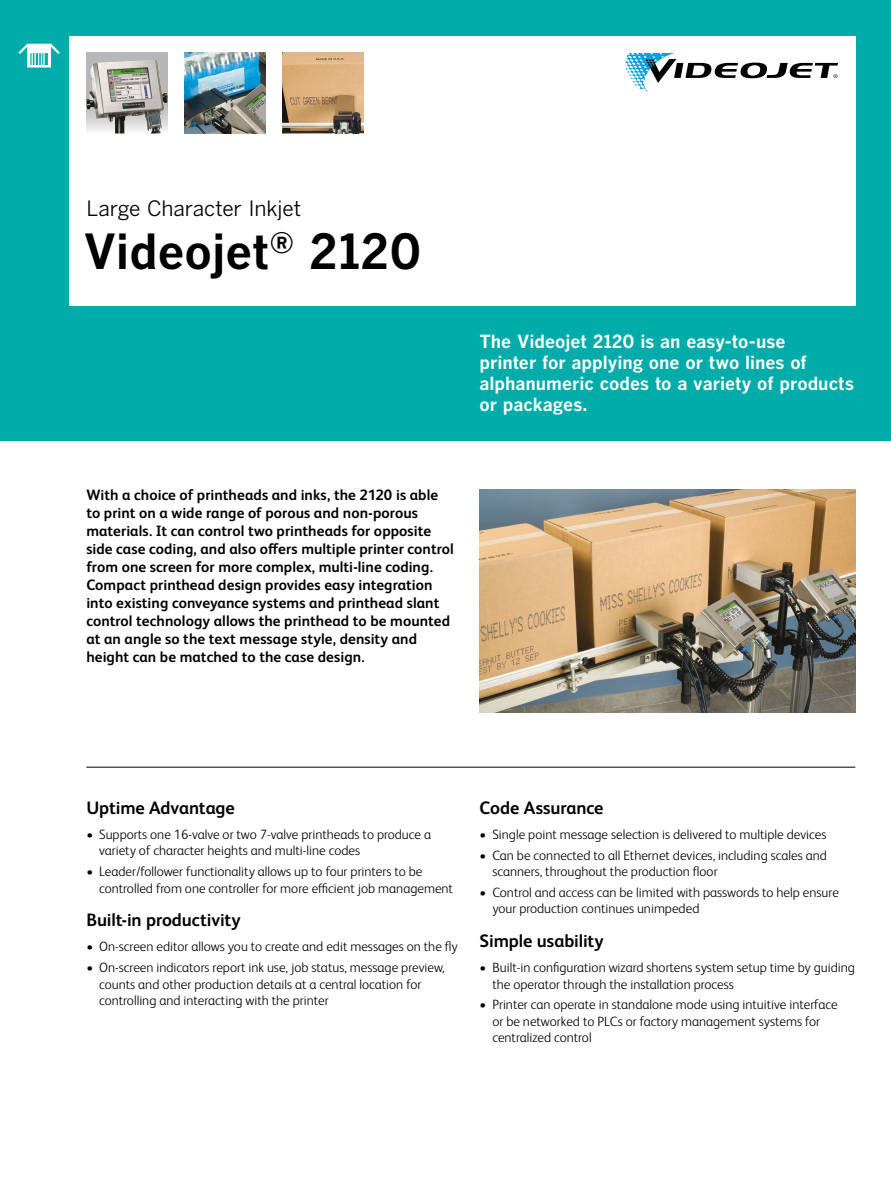
<style>
.page{position:relative;width:891px;height:1188px;background:#fff}
.page>*{position:absolute;margin:0;border:0;box-sizing:border-box;transform-origin:0 0}
.t1{font:700 48px "Benton Gothic";color:#000001}
.t2{font:21px "Benton Gothic";letter-spacing:-.01em;color:#000001}
.t3{font:700 18px/21px "Benton Gothic";color:#fff}
.t4{font:700 18px "FS Albert Pro";letter-spacing:-.005em;color:#000001}
.t5{font:700 15px/18px "FS Albert Pro";letter-spacing:.005em;color:#000001}
.t6{font:300 13.5px/16.5px "FS Albert Pro";color:#000001}
</style>
<div class="page">
<div style="left:0;top:0;width:891px;height:441px;background:#00acaa"></div>
<div style="left:69px;top:36px;width:786px;height:270px;background:#fff"></div>
<svg style="left:19px;top:44px;width:41px;height:24px"></svg>
<svg style="left:625px;top:53px;width:213px;height:39px"></svg>
<svg style="left:86px;top:53px;width:81px;height:81px;background:#acacaa"></svg>
<img style="left:86px;top:60px;width:68px;height:74px">
<hr style="left:86px;top:767px;width:769px;height:1px;background:#000001">
<img style="left:185px;top:53px;width:81px;height:81px">
<img style="left:479px;top:489px;width:376px;height:224px">
<img style="left:283px;top:53px;width:81px;height:81px">
<h2 class="t2" style="left:86px;top:197px;width:216px">Large Character Inkjet</h2>
<h1 class="t1" style="left:84px;top:224px;width:339px">Videojet<sup>®</sup> 2120</h1>
<h3 class="t3" style="left:480px;top:332px;width:376px">The Videojet 2120 is an easy-to-use<br>printer for applying one or two lines of alphanumeric codes to a variety of products or packages.</h3>
<p class="t5" style="left:86px;top:485px;width:369px">With a choice of printheads and inks, the 2120 is able to print on a wide range of porous and non-porous materials. It can control two printheads for opposite side case coding, and also offers multiple printer control from one screen for more complex, multi-line coding.<br>Compact printhead design provides easy integration into existing conveyance systems and printhead slant control technology allows the printhead to be mounted at an angle so the text message style, density and height can be matched to the case design.</p>
<h3 class="t4" style="left:86px;top:795px;width:150px">Uptime Advantage</h3>
<p class="t6" style="left:99px;top:825px;width:333px;text-indent:-13px">• Supports one 16-valve or two 7-valve printheads to produce a variety of character heights and multi-line codes</p>
<p class="t6" style="left:99px;top:862px;width:355px;text-indent:-13px">• Leader/follower functionality allows up to four printers to be controlled from one controller for more efficient job management</p>
<h3 class="t4" style="left:86px;top:907px;width:156px">Built-in productivity</h3>
<p class="t6" style="left:86px;top:938px;width:373px">• On-screen editor allows you to create and edit messages on the fly</p>
<p class="t6" style="left:99px;top:958px;width:347px;text-indent:-13px">• On-screen indicators report ink use, job status, message preview, counts and other production details at a central location for controlling and interacting with the printer</p>
<h3 class="t4" style="left:480px;top:795px;width:125px">Code Assurance</h3>
<p class="t6" style="left:480px;top:825px;width:348px">• Single point message selection is delivered to multiple devices</p>
<p class="t6" style="left:492px;top:846px;width:336px;text-indent:-13px">• Can be connected to all Ethernet devices, including scales and scanners, throughout the production floor</p>
<p class="t6" style="left:492px;top:883px;width:348px;text-indent:-13px">• Control and access can be limited with passwords to help ensure your production continues unimpeded</p>
<h3 class="t4" style="left:480px;top:928px;width:126px">Simple usability</h3>
<p class="t6" style="left:492px;top:958px;width:364px;text-indent:-13px">• Built-in configuration wizard shortens system setup time by guiding the operator through the installation process</p>
<p class="t6" style="left:492px;top:996px;width:347px;text-indent:-13px">• Printer can operate in standalone mode using intuitive interface or be networked to PLCs or factory management systems for centralized control</p>
</div>
